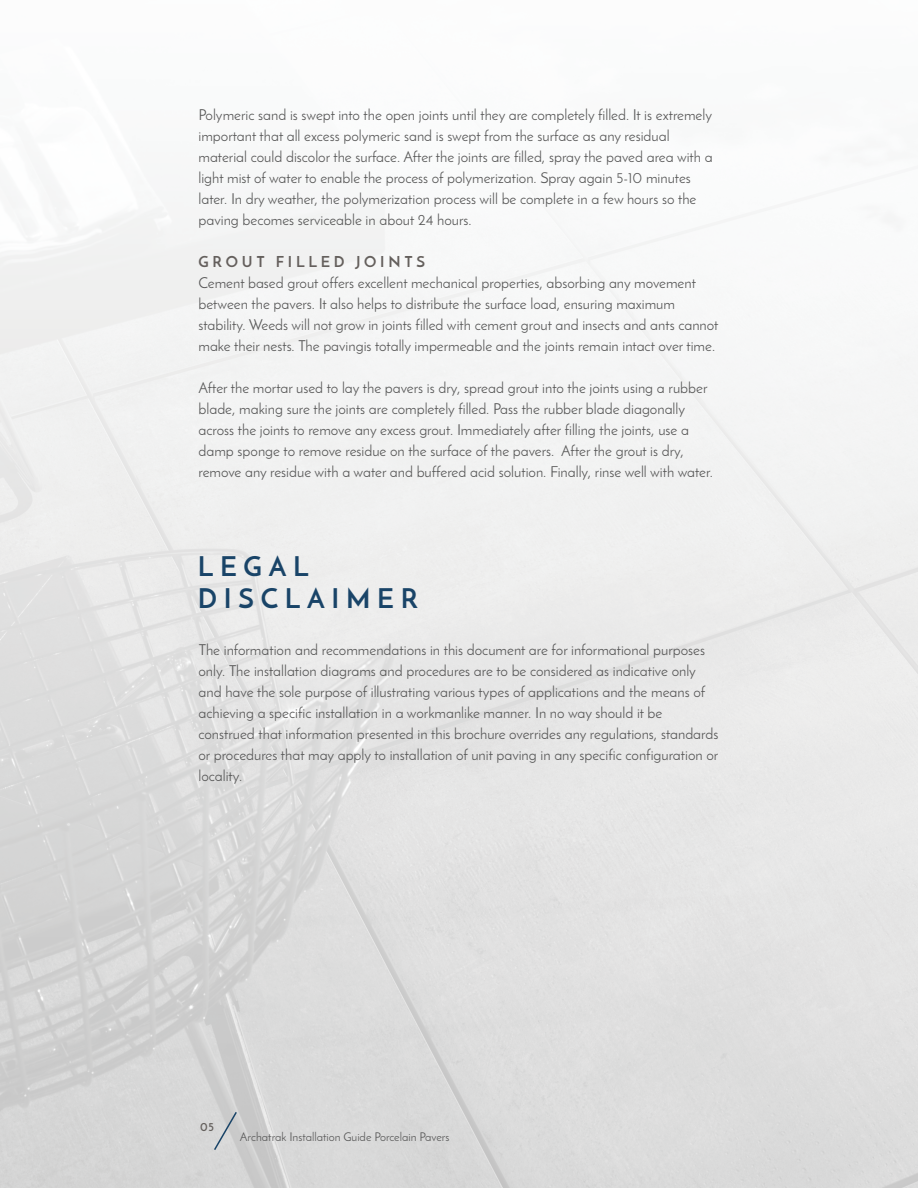
<style>
.page{position:relative;width:918px;height:1188px;background:#fff}
.page>*{position:absolute;margin:0;border:0;box-sizing:border-box;transform-origin:0 0}
.t1{font:700 27px/32.4px "Josefin Sans";letter-spacing:.25em;color:#194468}
.t2{font:15px/21px "Josefin Sans";color:#565656}
.t3{font:700 15px "Josefin Sans";letter-spacing:.25em;color:#645f5c}
.t4{font:12px "Josefin Sans";color:#565656}
.t5{font:700 12px "Josefin Sans";color:#645f5c}
</style>
<div class="page">
<img style="left:1px;top:195px;width:917px;height:993px">
<svg style="left:214px;top:1112px;width:23px;height:38px"></svg>
<p class="t2" style="left:198px;top:105px;width:516px">Polymeric sand is swept into the open joints until they are completely filled. It is extremely important that all excess polymeric sand is swept from the surface as any residual material could discolor the surface. After the joints are filled, spray the paved area with a light mist of water to enable the process of polymerization. Spray again 5-10 minutes later. In dry weather, the polymerization process will be complete in a few hours so the paving becomes serviceable in about 24 hours.</p>
<p class="t3" style="left:198px;top:255px;width:228px">GROUT FILLED JOINTS</p>
<p class="t2" style="left:198px;top:273px;width:522px">Cement based grout offers excellent mechanical properties, absorbing any movement between the pavers. It also helps to distribute the surface load, ensuring maximum stability. Weeds will not grow in joints filled with cement grout and insects and ants cannot make their nests. The pavingis totally impermeable and the joints remain intact over time.</p>
<p class="t2" style="left:198px;top:378px;width:516px">After the mortar used to lay the pavers is dry, spread grout into the joints using a rubber blade, making sure the joints are completely filled. Pass the rubber blade diagonally across the joints to remove any excess grout. Immediately after filling the joints, use a damp sponge to remove residue on the surface of the pavers. After the grout is dry, remove any residue with a water and buffered acid solution. Finally, rinse well with water.</p>
<h1 class="t1" style="left:198px;top:551px;width:221px">LEGAL<br>DISCLAIMER</h1>
<p class="t2" style="left:198px;top:640px;width:521px">The information and recommendations in this document are for informational purposes only. The installation diagrams and procedures are to be considered as indicative only and have the sole purpose of illustrating various types of applications and the means of achieving a specific installation in a workmanlike manner. In no way should it be construed that information presented in this brochure overrides any regulations, standards or procedures that may apply to installation of unit paving in any specific configuration or locality.</p>
<p class="t5" style="left:200px;top:1122px;width:15px">05</p>
<p class="t4" style="left:240px;top:1129px;width:211px">Archatrak Installation Guide Porcelain Pavers</p>
</div>
